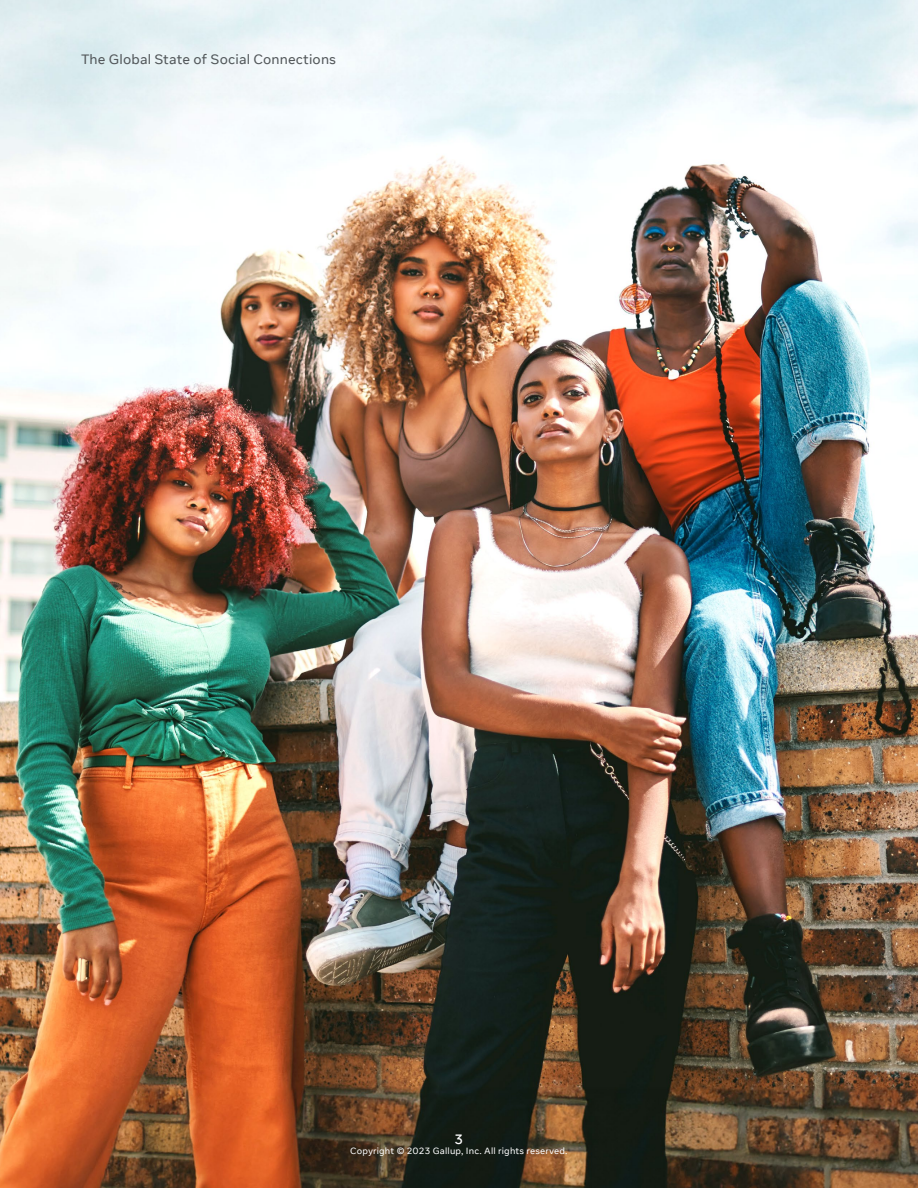
<style>
.page{position:relative;width:918px;height:1188px;background:#fff}
.page>*{position:absolute;margin:0;border:0;box-sizing:border-box;transform-origin:0 0}
.t1{font:13.5px "Optimistic Text";letter-spacing:.01em;color:#52575a}
.page_numbers{font:500 13.5px "Optimistic Display";color:#fff}
.t2{font:9px "Optimistic Text";letter-spacing:.02em;color:#fff}
</style>
<div class="page">
<img style="left:0;top:0;width:918px;height:1188px">
<h1 class="t1" style="left:81px;top:51px;width:257px">The Global State of Social Connections</h1>
<p class="page_numbers" style="left:455px;top:1131px;width:10px">3</p>
<p class="t2" style="left:350px;top:1145px;width:219px">Copyright © 2023 Gallup, Inc. All rights reserved.</p>
</div>
